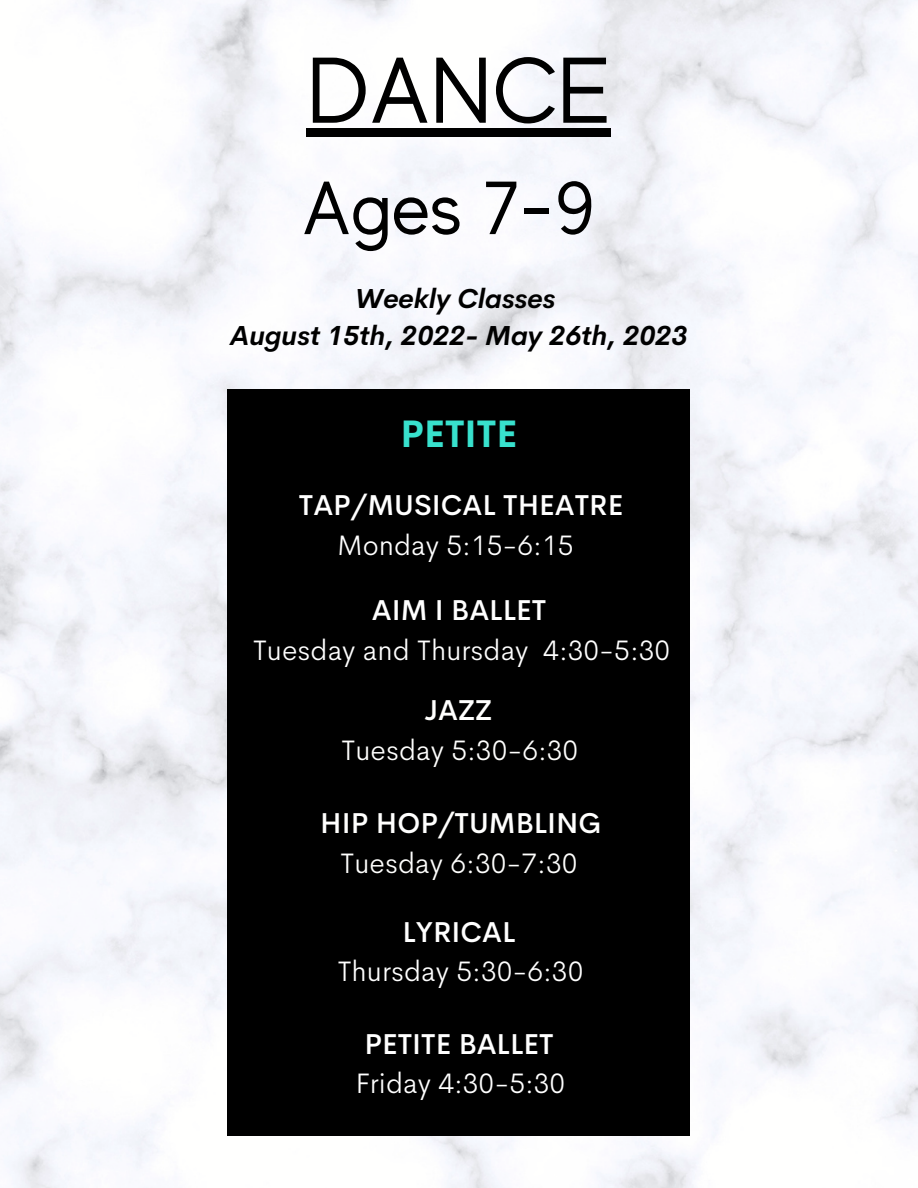
<style>
.page{position:relative;width:918px;height:1188px;background:#fff}
.page>*{position:absolute;margin:0;border:0;box-sizing:border-box;transform-origin:0 0}
.t1{font:93px "MADE Evolve Sans";color:#000}
.t2{font:75px "MADE Evolve Sans";color:#000}
.t3{font:700 37.5px "Cerebri Sans";color:#38e1cd}
.t4{font:300 28.5px "Cerebri Sans";color:#fff}
.t5{font:500 28.5px "Cerebri Sans";color:#fff}
.t6{font:300 28.5px "Cerebri Sans";color:#fffffe}
.t7{font:500 28.5px "Cerebri Sans";color:#fffffe}
.t8{font:italic 700 27px "Cerebri Sans";color:#000}
</style>
<div class="page">
<img style="left:0;top:0;width:918px;height:1188px">
<div style="left:307px;top:128px;width:304px;height:9px;background:#000"></div>
<div style="left:227px;top:389px;width:462px;height:747px;background:#000"></div>
<p class="t1" style="left:307px;top:39px;width:306px">DANCE</p>
<p class="t2" style="left:302px;top:167px;width:295px">Ages 7-9</p>
<p class="t8" style="left:355px;top:281px;width:202px">Weekly Classes</p>
<p class="t8" style="left:230px;top:318px;width:459px">August 15th, 2022- May 26th, 2023</p>
<p class="t3" style="left:401px;top:409px;width:118px">PETITE</p>
<p class="t5" style="left:299px;top:487px;width:326px">TAP/MUSICAL THEATRE</p>
<p class="t4" style="left:337px;top:526px;width:238px">Monday 5:15-6:15</p>
<p class="t5" style="left:372px;top:592px;width:176px">AIM I BALLET</p>
<p class="t4" style="left:253px;top:631px;width:419px">Tuesday and Thursday 4:30-5:30</p>
<p class="t7" style="left:424px;top:692px;width:69px">JAZZ</p>
<p class="t6" style="left:341px;top:731px;width:238px">Tuesday 5:30-6:30</p>
<p class="t7" style="left:320px;top:805px;width:283px">HIP HOP/TUMBLING</p>
<p class="t6" style="left:341px;top:844px;width:238px">Tuesday 6:30-7:30</p>
<p class="t5" style="left:402px;top:913px;width:115px">LYRICAL</p>
<p class="t4" style="left:338px;top:952px;width:247px">Thursday 5:30-6:30</p>
<p class="t5" style="left:364px;top:1025px;width:191px">PETITE BALLET</p>
<p class="t4" style="left:355px;top:1065px;width:211px">Friday 4:30-5:30</p>
</div>
